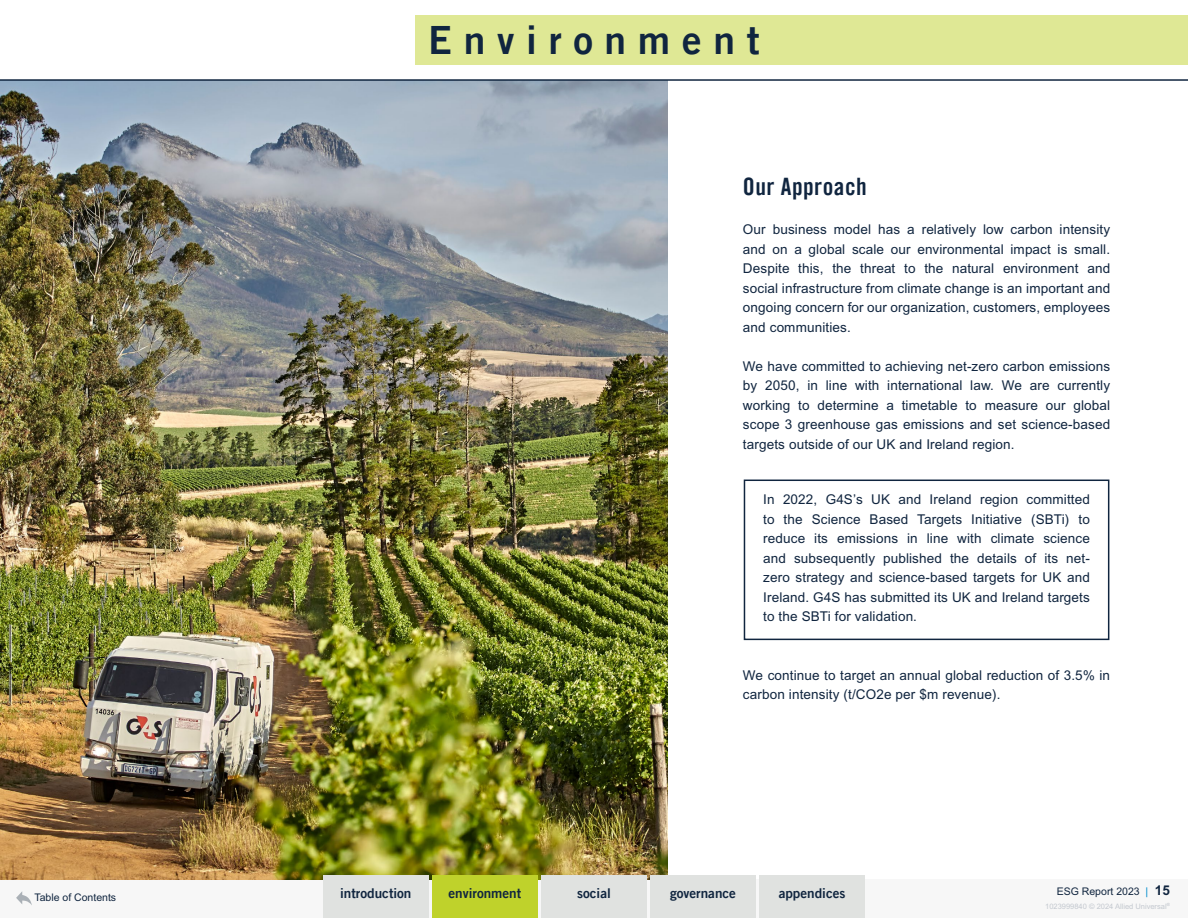
<style>
.page{position:relative;width:1188px;height:918px;background:#fff}
.page>*{position:absolute;margin:0;border:0;box-sizing:border-box;transform-origin:0 0}
.t1{font:39px "Trade Gothic LT Pro Bd 2";letter-spacing:.3em;color:#10253f}
.t2{font:24px "Trade Gothic LT Pro Bd Cn 20";letter-spacing:.02em;color:#10253f}
.t3{font:13.5px/19.5px "Arial MT Std";letter-spacing:.01em;color:#10253f;text-align:justify}
.t4{font:13.5px "Trade Gothic LT Pro Bd 2";color:#10253f}
.t5{font:10.5px "Arial MT Std";color:#10253f}
.t6{font:7.5px "Arial MT Std";color:#c3c8cf}
.s1{color:#008ccc}
.s2{font-weight:700;font-size:13.5px}
</style>
<div class="page">
<div style="left:0;top:879px;width:1188px;height:39px;background:#f7f7f7"></div>
<svg style="left:16px;top:891px;width:16px;height:14px"></svg>
<img style="left:0;top:81px;width:667px;height:798px">
<div style="left:416px;top:16px;width:772px;height:49px;background:#dfe895"></div>
<div style="left:744px;top:480px;width:365px;height:160px;border:2px solid #10253f"></div>
<hr style="left:0;top:79px;width:1188px;height:2px;background:#10253f">
<div style="left:323px;top:875px;width:106px;height:43px;background:#e0e2e0"></div>
<div style="left:432px;top:875px;width:106px;height:43px;background:#bfd22b"></div>
<div style="left:541px;top:875px;width:106px;height:43px;background:#e0e2e0"></div>
<div style="left:650px;top:875px;width:106px;height:43px;background:#e0e2e0"></div>
<div style="left:759px;top:875px;width:106px;height:43px;background:#e0e2e0"></div>
<p class="t5" style="left:34px;top:891px;width:83px">Table of Contents</p>
<h1 class="t1" style="left:428px;top:16px;width:333px">Environment</h1>
<h2 class="t2" style="left:743px;top:172px;width:125px">Our Approach</h2>
<p class="t3" style="left:743px;top:220px;width:369px">Our business model has a relatively low carbon intensity and on a global scale our environmental impact is small.<br>Despite this, the threat to the natural environment and social infrastructure from climate change is an important and ongoing concern for our organization, customers, employees and communities.</p>
<p class="t3" style="left:743px;top:356px;width:369px">We have committed to achieving net-zero carbon emissions by 2050, in line with international law. We are currently working to determine a timetable to measure our global scope 3 greenhouse gas emissions and set science-based targets outside of our UK and Ireland region.</p>
<p class="t3" style="left:763px;top:490px;width:328px">In 2022, G4S’s UK and Ireland region committed to the Science Based Targets Initiative (SBTi) to reduce its emissions in line with climate science and subsequently published the details of its net&shy;zero strategy and science-based targets for UK and Ireland. G4S has submitted its UK and Ireland targets to the SBTi for validation.</p>
<p class="t3" style="left:743px;top:665px;width:369px">We continue to target an annual global reduction of 3.5% in carbon intensity (t/CO2e per $m revenue).</p>
<p class="t4" style="left:340px;top:885px;width:73px">introduction</p>
<p class="t4" style="left:449px;top:885px;width:74px">environment</p>
<p class="t4" style="left:577px;top:885px;width:35px">social</p>
<p class="t4" style="left:670px;top:885px;width:68px">governance</p>
<p class="t4" style="left:779px;top:885px;width:68px">appendices</p>
<p class="t5" style="left:1057px;top:885px;width:115px">ESG Report 2023 <span class="s1">|</span> <span class="s2">15</span></p>
<p class="t6" style="left:1045px;top:902px;width:126px">1023999840 © 2024 Allied Universal<sup>®</sup></p>
</div>
